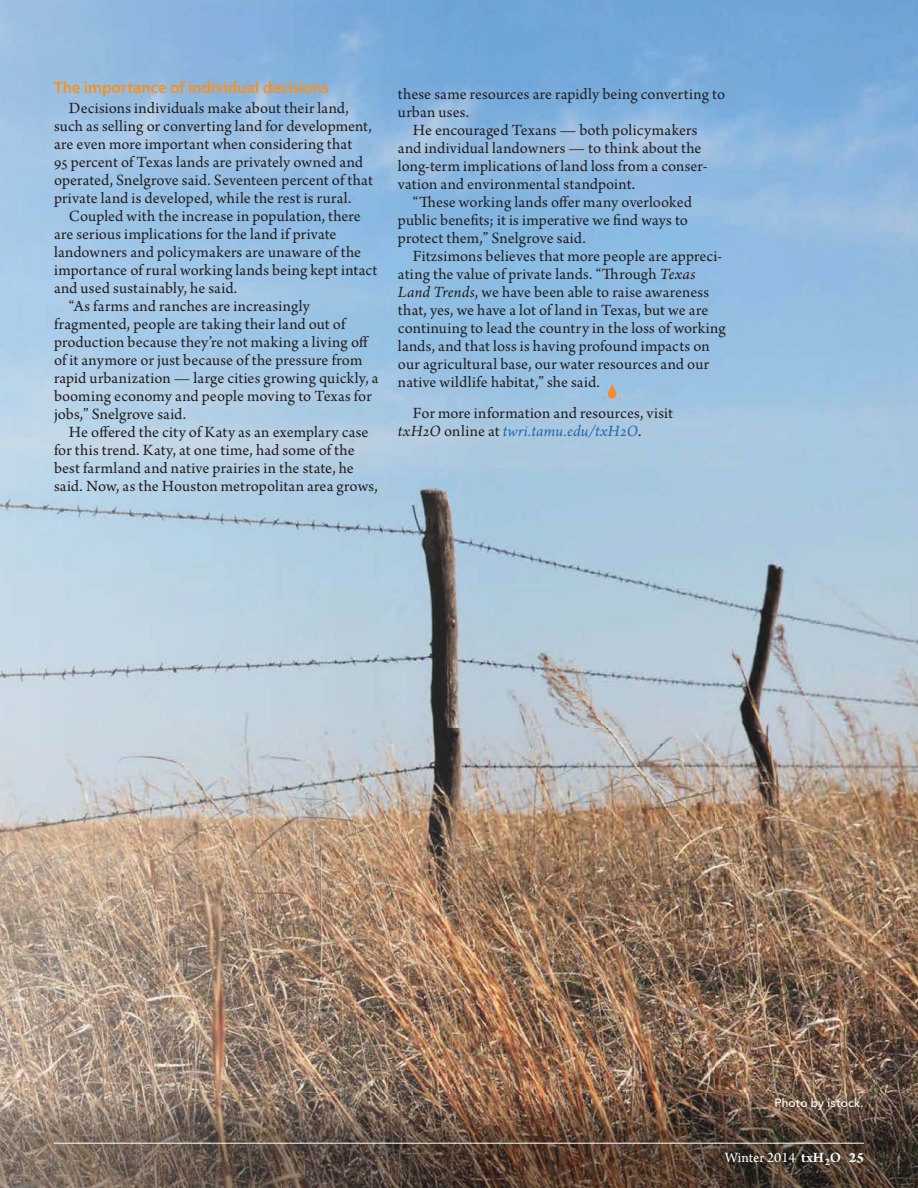
<style>
.page{position:relative;width:918px;height:1188px;background:#fff}
.page>*{position:absolute;margin:0;border:0;box-sizing:border-box;transform-origin:0 0}
.t1{font:16.5px/18px "Arno Pro";letter-spacing:.005em;color:#231f20}
.t2{font:600 16.5px "Myriad Pro";color:#f79120}
.t3{font:15px "Arno Pro";color:#fff}
.t4{font:500 12px "Avenir";letter-spacing:.02em;color:#fff}
.s1{font-style:italic}
.s2{font-style:italic;color:#2367ad}
.s3{font-weight:600}
.s4{font-weight:700}
</style>
<div class="page">
<img style="left:0;top:0;width:918px;height:1188px">
<hr style="left:54px;top:1143px;width:810px;height:1px;background:#fff">
<svg style="left:602px;top:383px;width:19px;height:17px"></svg>
<p class="t2" style="left:54px;top:78px;width:277px">The importance of individual decisions</p>
<p class="t1" style="left:54px;top:100px;width:320px;text-indent:15px">Decisions individuals make about their land, such as selling or converting land for development, are even more important when considering that<br>95 percent of Texas lands are privately owned and operated, Snelgrove said. Seventeen percent of that private land is developed, while the rest is rural.</p>
<p class="t1" style="left:69px;top:208px;width:293px">Coupled with the increase in population, there</p>
<p class="t1" style="left:54px;top:226px;width:284px">are serious implications for the land if private</p>
<p class="t1" style="left:54px;top:244px;width:309px">landowners and policymakers are unaware of the</p>
<p class="t1" style="left:54px;top:262px;width:325px">importance of rural working lands being kept intact</p>
<p class="t1" style="left:54px;top:280px;width:185px">and used sustainably, he said.</p>
<p class="t1" style="left:69px;top:298px;width:242px">“As farms and ranches are increasingly</p>
<p class="t1" style="left:54px;top:316px;width:293px">fragmented, people are taking their land out of</p>
<p class="t1" style="left:54px;top:334px;width:317px">production because they’re not making a living off</p>
<p class="t1" style="left:54px;top:352px;width:310px">of it anymore or just because of the pressure from</p>
<p class="t1" style="left:54px;top:370px;width:326px">rapid urbanization — large cities growing quickly, a</p>
<p class="t1" style="left:54px;top:388px;width:319px">booming economy and people moving to Texas for</p>
<p class="t1" style="left:54px;top:406px;width:134px">jobs,” Snelgrove said.</p>
<p class="t1" style="left:69px;top:424px;width:301px">He offered the city of Katy as an exemplary case</p>
<p class="t1" style="left:54px;top:442px;width:302px">for this trend. Katy, at one time, had some of the</p>
<p class="t1" style="left:54px;top:460px;width:301px">best farmland and native prairies in the state, he</p>
<p class="t1" style="left:54px;top:478px;width:325px">said. Now, as the Houston metropolitan area grows,</p>
<p class="t1" style="left:398px;top:86px;width:329px">these same resources are rapidly being converting to</p>
<p class="t1" style="left:398px;top:104px;width:73px">urban uses.</p>
<p class="t1" style="left:413px;top:122px;width:286px">He encouraged Texans — both policymakers</p>
<p class="t1" style="left:398px;top:140px;width:305px">and individual landowners — to think about the</p>
<p class="t1" style="left:398px;top:158px;width:311px">long-term implications of land loss from a conser-</p>
<p class="t1" style="left:398px;top:176px;width:239px">vation and environmental standpoint.</p>
<p class="t1" style="left:413px;top:194px;width:280px">“These working lands offer many overlooked</p>
<p class="t1" style="left:398px;top:212px;width:292px">public benefits; it is imperative we find ways to</p>
<p class="t1" style="left:398px;top:230px;width:189px">protect them,” Snelgrove said.</p>
<p class="t1" style="left:413px;top:248px;width:311px">Fitzsimons believes that more people are appreci-</p>
<p class="t1" style="left:398px;top:266px;width:299px">ating the value of private lands. “Through <span class="s1">Texas</span></p>
<p class="t1" style="left:398px;top:284px;width:313px"><span class="s1">Land Trends</span>, we have been able to raise awareness</p>
<p class="t1" style="left:398px;top:302px;width:312px">that, yes, we have a lot of land in Texas, but we are</p>
<p class="t1" style="left:398px;top:320px;width:329px">continuing to lead the country in the loss of working</p>
<p class="t1" style="left:398px;top:338px;width:313px">lands, and that loss is having profound impacts on</p>
<p class="t1" style="left:398px;top:356px;width:313px">our agricultural base, our water resources and our</p>
<p class="t1" style="left:398px;top:374px;width:203px">native wildlife habitat,” she said.</p>
<p class="t1" style="left:398px;top:406px;width:276px;text-indent:15px">For more information and resources, visit <span class="s1">txH2O</span> online at <span class="s2">twri.tamu.edu/txH2O</span>.</p>
<p class="t4" style="left:774px;top:1098px;width:91px">Photo by istock.</p>
<p class="t3" style="left:725px;top:1151px;width:141px">Winter 2014 <span class="s3">txH</span><sub>2</sub><span class="s3">O</span> <span class="s4">25</span></p>
</div>
